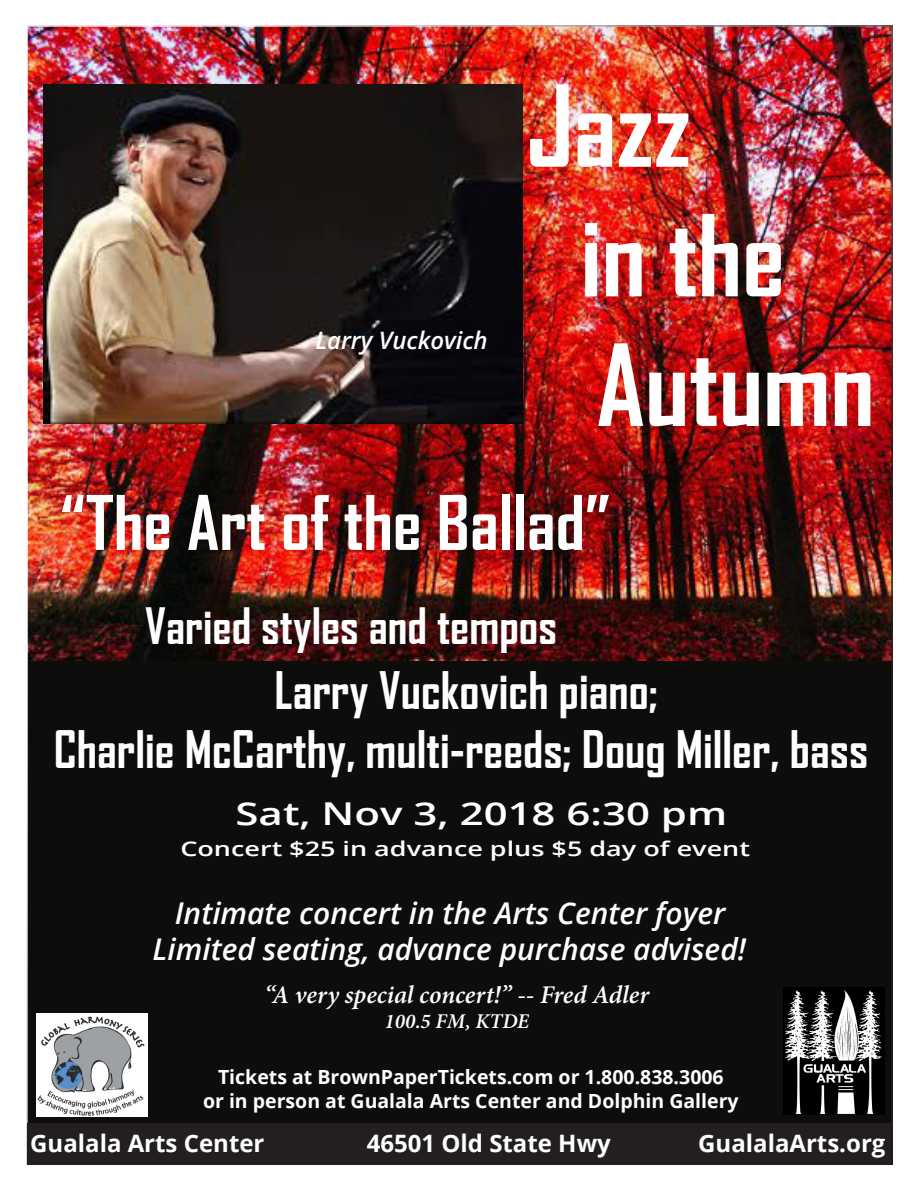
<style>
.page{position:relative;width:918px;height:1188px;background:#fff}
.page>*{position:absolute;margin:0;border:0;box-sizing:border-box;transform-origin:0 0}
.t1{font:700 108px "Agency FB";color:#fff}
.t2{font:700 72px "Agency FB";color:#fff}
.t3{font:700 49.5px "Agency FB";color:#fff}
.t4{font:700 48px "Agency FB";color:#fff}
.t5{font:600 31.5px "Open Sans";color:#fff;scale:1.33 1}
.t6{font:italic 600 30px "Open Sans";color:#fff}
.t7{font:italic 600 25.5px "Minion Pro";letter-spacing:-.005em;color:#fff}
.t8{font:700 24px "Open Sans";color:#fff}
.t9{font:italic 600 24px "Open Sans";color:#fff}
.t10{font:italic 600 21px "Minion Pro";color:#fff}
.t11{font:600 20.25px "Open Sans";color:#fff;scale:1.33 1}
.t12{font:700 19.5px "Open Sans";color:#fff}
</style>
<div class="page">
<div style="left:27px;top:26px;width:865px;height:1138px;background:#0d0e0b"></div>
<img style="left:29px;top:28px;width:861px;height:633px">
<img style="left:43px;top:84px;width:479px;height:339px">
<img style="left:783px;top:987px;width:102px;height:128px">
<div style="left:27px;top:1123px;width:864px;height:41px;background:#231f20"></div>
<img style="left:37px;top:1013px;width:110px;height:104px">
<p class="t1" style="left:527px;top:59px;width:166px">Jazz</p>
<p class="t9" style="left:315px;top:324px;width:174px">Larry Vuckovich</p>
<p class="t1" style="left:581px;top:189px;width:206px">in the</p>
<p class="t1" style="left:596px;top:318px;width:280px">Autumn</p>
<p class="t2" style="left:60px;top:478px;width:552px">“The Art of the Ballad”</p>
<p class="t4" style="left:145px;top:596px;width:414px">Varied styles and tempos</p>
<p class="t3" style="left:275px;top:659px;width:385px">Larry Vuckovich piano;</p>
<p class="t3" style="left:54px;top:719px;width:816px">Charlie McCarthy, multi-reeds; Doug Miller, bass</p>
<p class="t5" style="left:236px;top:792px;width:371px">Sat, Nov 3, 2018 6:30 pm</p>
<p class="t11" style="left:180px;top:834px;width:430px">Concert $25 in advance plus $5 day of event</p>
<p class="t6" style="left:175px;top:892px;width:552px">Intimate concert in the Arts Center foyer</p>
<p class="t6" style="left:153px;top:928px;width:595px">Limited seating, advance purchase advised!</p>
<p class="t7" style="left:264px;top:977px;width:386px">“A very special concert!” -- Fred Adler</p>
<p class="t10" style="left:385px;top:1006px;width:146px">100.5 FM, KTDE</p>
<p class="t12" style="left:218px;top:1063px;width:507px">Tickets at BrownPaperTickets.com or 1.800.838.3006</p>
<p class="t12" style="left:203px;top:1087px;width:537px">or in person at Gualala Arts Center and Dolphin Gallery</p>
<p class="t8" style="left:30px;top:1127px;width:236px">Gualala Arts Center</p>
<p class="t8" style="left:367px;top:1127px;width:246px">46501 Old State Hwy</p>
<p class="t8" style="left:698px;top:1127px;width:189px">GualalaArts.org</p>
</div>
